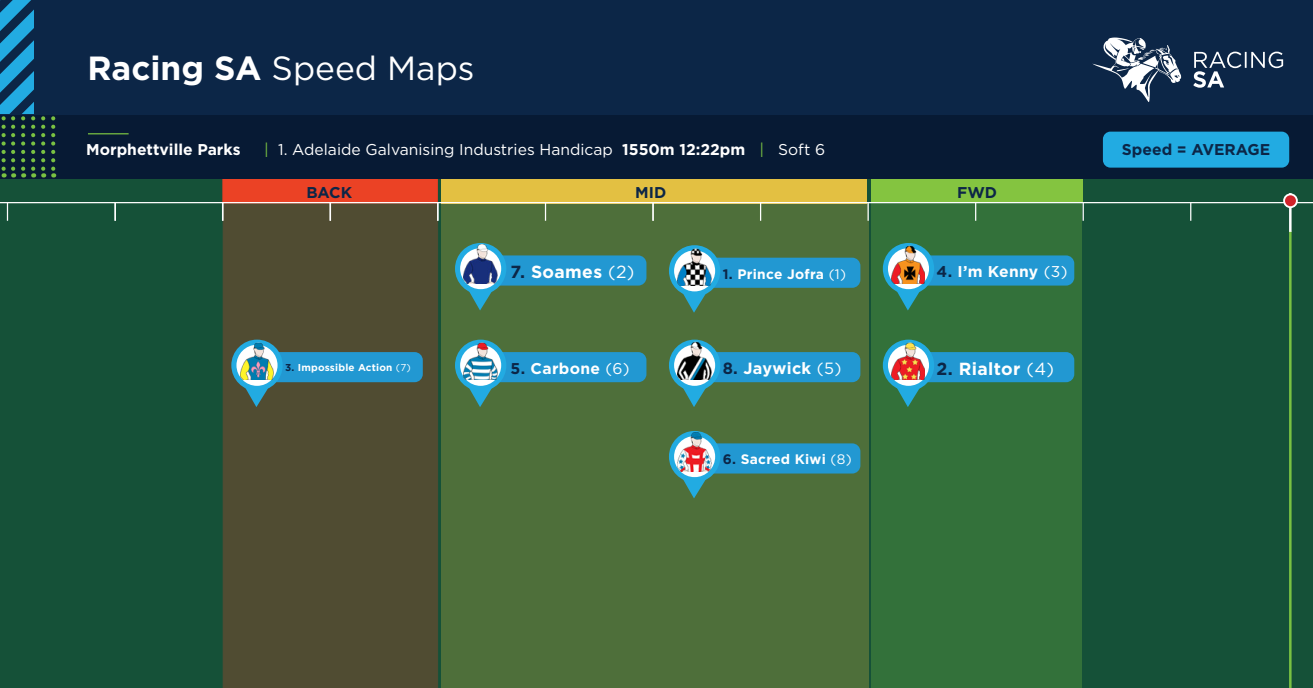
<style>
.page{position:relative;width:1313px;height:688px;background:#fff}
.page>*{position:absolute;margin:0;border:0;box-sizing:border-box;transform-origin:0 0}
.t1{font:33.5px "Gotham HTF";color:#fff}
.t2{font:700 17.5px "Gotham HTF";letter-spacing:.02em;color:#fff}
.t3{font:700 16.25px "Gotham HTF";letter-spacing:.02em;color:#fff}
.t4{font:15.62px "Gotham";color:#fff}
.t5{font:700 15.62px "Gotham HTF";color:#fff}
.t6{font:700 15.62px "Gotham HTF";color:#0c2647}
.t7{font:700 15.62px "Gotham HTF";letter-spacing:.02em;color:#fff}
.t8{font:700 13.75px "Gotham HTF";letter-spacing:.02em;color:#fff}
.t9{font:700 10px "Gotham HTF";letter-spacing:.02em;color:#fff}
.s1{font-weight:700}
.s2{font-family:"Gotham HTF";color:#79c142}
.s3{font-family:"Gotham HTF"}
.s4{font-family:"Gotham HTF";font-weight:700}
.s5{color:#0c2647}
.s6{font-family:"Gotham";font-weight:400}
</style>
<div class="page">
<div style="left:0;top:150px;width:1312px;height:538px;background:#155138"></div>
<div style="left:223px;top:203px;width:215px;height:485px;background:#504c32"></div>
<div style="left:222px;top:178px;width:216px;height:25px;background:#eb4225;border:1px solid #eb3e26"></div>
<div style="left:441px;top:179px;width:425px;height:24px;background:#e3c042"></div>
<div style="left:871px;top:178px;width:212px;height:25px;background:#84c440"></div>
<div style="left:442px;top:203px;width:426px;height:485px;background:#4e6f3a"></div>
<div style="left:871px;top:203px;width:210px;height:485px;background:#33713a"></div>
<div style="left:0;top:0;width:1312px;height:178px;background:#0c2647"></div>
<hr style="left:0;top:202px;width:1312px;height:1px;background:#fff">
<div style="left:0;top:115px;width:1312px;height:63px;background:#071a34"></div>
<svg style="left:545px;top:203px;width:1px;height:18px"></svg>
<hr style="left:88px;top:133px;width:41px;height:1px;background:#79c142">
<svg style="left:1193px;top:52px;width:90px;height:36px"></svg>
<svg style="left:1092px;top:37px;width:89px;height:65px"></svg>
<svg style="left:652px;top:203px;width:1px;height:18px"></svg>
<svg style="left:760px;top:203px;width:1px;height:18px"></svg>
<svg style="left:867px;top:203px;width:1px;height:18px"></svg>
<svg style="left:975px;top:203px;width:1px;height:18px"></svg>
<svg style="left:1082px;top:203px;width:1px;height:18px"></svg>
<svg style="left:1190px;top:203px;width:1px;height:18px"></svg>
<svg style="left:41px;top:116px;width:4px;height:61px"></svg>
<svg style="left:51px;top:116px;width:4px;height:61px"></svg>
<svg style="left:0;top:0;width:35px;height:177px"></svg>
<hr style="left:1289px;top:231px;width:2px;height:457px;background:#79c142">
<hr style="left:1289px;top:193px;width:2px;height:39px;background:#fff">
<div style="left:1284px;top:194px;width:12px;height:13px;background:#d1232a;border-radius:50%"></div>
<div style="left:1283px;top:193px;width:14px;height:15px;border:2px solid #fff;border-radius:50%"></div>
<svg style="left:7px;top:203px;width:1px;height:18px"></svg>
<svg style="left:114px;top:203px;width:2px;height:18px"></svg>
<svg style="left:222px;top:203px;width:1px;height:18px"></svg>
<svg style="left:329px;top:203px;width:2px;height:18px"></svg>
<svg style="left:437px;top:203px;width:1px;height:18px"></svg>
<svg style="left:455px;top:339px;width:191px;height:68px"></svg>
<img style="left:464px;top:341px;width:33px;height:38px">
<svg style="left:455px;top:243px;width:191px;height:67px"></svg>
<img style="left:464px;top:245px;width:33px;height:38px">
<svg style="left:231px;top:339px;width:192px;height:68px;background:#40717a"></svg>
<img style="left:240px;top:341px;width:33px;height:38px">
<svg style="left:669px;top:339px;width:191px;height:68px"></svg>
<img style="left:677px;top:341px;width:34px;height:38px">
<svg style="left:669px;top:245px;width:191px;height:67px"></svg>
<img style="left:677px;top:247px;width:34px;height:38px">
<svg style="left:882px;top:243px;width:192px;height:67px"></svg>
<img style="left:891px;top:245px;width:34px;height:38px">
<svg style="left:882px;top:339px;width:192px;height:68px"></svg>
<img style="left:891px;top:341px;width:34px;height:38px">
<svg style="left:669px;top:431px;width:191px;height:67px"></svg>
<img style="left:677px;top:433px;width:34px;height:38px">
<div style="left:1102px;top:132px;width:187px;height:36px;background:#22abe2;border-radius:8px"></div>
<p class="t1" style="left:87px;top:49px;width:389px"><span class="s1">Racing SA</span> Speed Maps</p>
<p class="t5" style="left:86px;top:140px;width:156px">Morphettville Parks</p>
<p class="t4" style="left:264px;top:140px;width:562px"><span class="s2">|</span> <span class="s3">1.</span> Adelaide Galvanising Industries Handicap <span class="s4">1550m 12:22pm</span> <span class="s2">|</span> Soft 6</p>
<p class="t6" style="left:306px;top:184px;width:47px">BACK</p>
<p class="t6" style="left:635px;top:184px;width:33px">MID</p>
<p class="t6" style="left:957px;top:183px;width:41px">FWD</p>
<p class="t2" style="left:510px;top:261px;width:125px"><span class="s5">7.</span> Soames <span class="s6">(2)</span></p>
<p class="t8" style="left:722px;top:266px;width:125px"><span class="s5">1.</span> Prince Jofra <span class="s6">(1)</span></p>
<p class="t5" style="left:936px;top:262px;width:132px"><span class="s5">4.</span> I’m Kenny <span class="s6">(3)</span></p>
<p class="t9" style="left:285px;top:362px;width:127px"><span class="s5">3.</span> Impossible Action <span class="s6">(7)</span></p>
<p class="t3" style="left:722px;top:359px;width:120px"><span class="s5">8.</span> Jaywick <span class="s6">(5)</span></p>
<p class="t7" style="left:510px;top:359px;width:120px"><span class="s5">5.</span> Carbone <span class="s6">(6)</span></p>
<p class="t8" style="left:722px;top:451px;width:130px"><span class="s5">6.</span> Sacred Kiwi <span class="s6">(8)</span></p>
<p class="t2" style="left:936px;top:358px;width:119px"><span class="s5">2.</span> Rialtor <span class="s6">(4)</span></p>
<p class="t6" style="left:1122px;top:141px;width:150px">Speed = AVERAGE</p>
</div>
